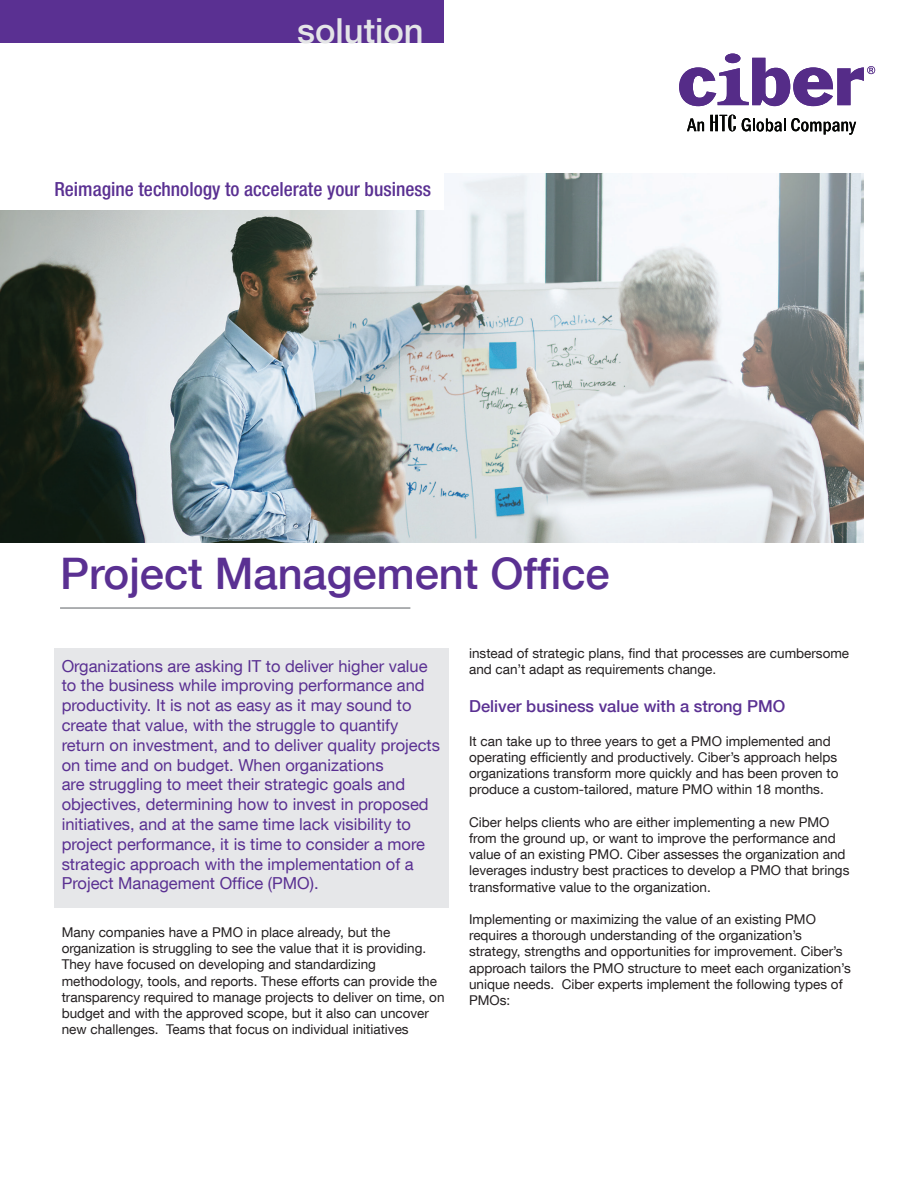
<style>
.page{position:relative;width:918px;height:1188px;background:#fff}
.page>*{position:absolute;margin:0;border:0;box-sizing:border-box;transform-origin:0 0}
.t1{font:500 43.5px "Helvetica Neue LT Com";color:#5a3092}
.t2{font:500 34.5px "Helvetica Neue LT Com";color:#e4e5e7}
.t3{font:500 condensed 19.5px "Helvetica Neue LT Com";color:#5a3092}
.t4{font:16.5px/19.8px "Helvetica Neue LT Com";color:#5a3092}
.t5{font:500 16.5px "Helvetica Neue LT Com";color:#5a3092}
.t6{font:13.5px/16.2px "Helvetica Neue LT Com";color:#231f20}
</style>
<div class="page">
<div style="left:0;top:0;width:444px;height:43px;background:#5a3092"></div>
<img style="left:0;top:173px;width:864px;height:369px">
<div style="left:725px;top:54px;width:15px;height:9px;background:#552c88;border-radius:50%"></div>
<svg style="left:679px;top:58px;width:196px;height:48px"></svg>
<svg style="left:687px;top:118px;width:17px;height:13px"></svg>
<svg style="left:742px;top:118px;width:114px;height:17px"></svg>
<svg style="left:710px;top:115px;width:26px;height:16px"></svg>
<hr style="left:60px;top:607px;width:350px;height:2px;background:#939598">
<div style="left:54px;top:648px;width:395px;height:259px;background:#e6e7e9"></div>
<div style="left:0;top:171px;width:444px;height:39px;background:#fff"></div>
<h2 class="t2" style="left:297px;top:10px;width:128px">solution</h2>
<h3 class="t3" style="left:54px;top:177px;width:378px">Reimagine technology to accelerate your business</h3>
<h1 class="t1" style="left:60px;top:547px;width:551px">Project Management Office</h1>
<p class="t4" style="left:62px;top:655px;width:380px">Organizations are asking IT to deliver higher value to the business while improving performance and productivity. It is not as easy as it may sound to create that value, with the struggle to quantify return on investment, and to deliver quality projects on time and on budget. When organizations<br>are struggling to meet their strategic goals and objectives, determining how to invest in proposed initiatives, and at the same time lack visibility to project performance, it is time to consider a more strategic approach with the implementation of a Project Management Office (PMO).</p>
<p class="t6" style="left:62px;top:924px;width:384px">Many companies have a PMO in place already, but the organization is struggling to see the value that it is providing.<br>They have focused on developing and standardizing methodology, tools, and reports. These efforts can provide the transparency required to manage projects to deliver on time, on budget and with the approved scope, but it also can uncover new challenges. Teams that focus on individual initiatives</p>
<p class="t6" style="left:469px;top:644px;width:382px">instead of strategic plans, find that processes are cumbersome and can’t adapt as requirements change.</p>
<p class="t5" style="left:469px;top:696px;width:318px">Deliver business value with a strong PMO</p>
<p class="t6" style="left:469px;top:733px;width:371px">It can take up to three years to get a PMO implemented and operating efficiently and productively. Ciber’s approach helps organizations transform more quickly and has been proven to produce a custom-tailored, mature PMO within 18 months.</p>
<p class="t6" style="left:469px;top:814px;width:382px">Ciber helps clients who are either implementing a new PMO from the ground up, or want to improve the performance and value of an existing PMO. Ciber assesses the organization and leverages industry best practices to develop a PMO that brings transformative value to the organization.</p>
<p class="t6" style="left:469px;top:911px;width:383px">Implementing or maximizing the value of an existing PMO requires a thorough understanding of the organization’s strategy, strengths and opportunities for improvement. Ciber’s approach tailors the PMO structure to meet each organization’s unique needs. Ciber experts implement the following types of PMOs:</p>
</div>
